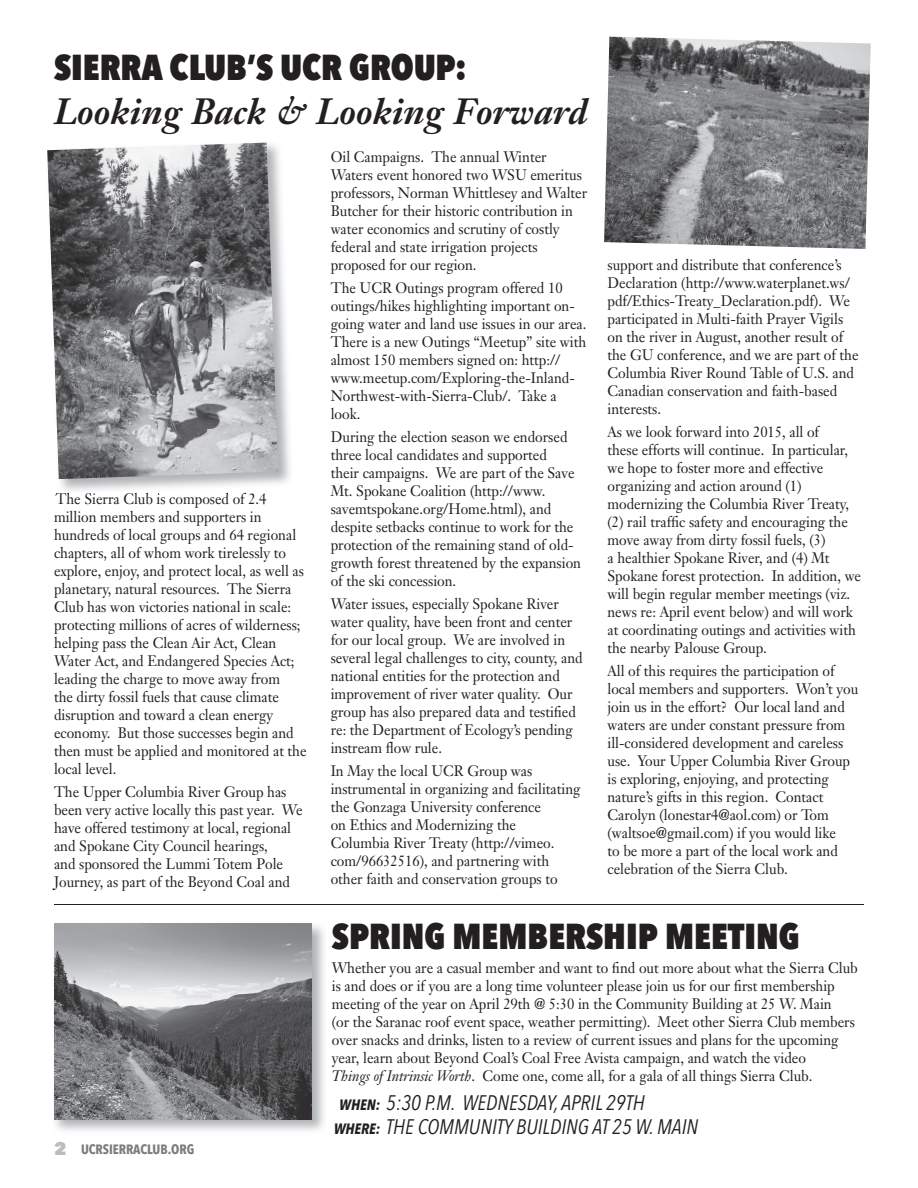
<style>
.page{position:relative;width:918px;height:1188px;background:#fff}
.page>*{position:absolute;margin:0;border:0;box-sizing:border-box;transform-origin:0 0}
.t1{font:800 36px "Avenir Next Condensed";color:#231f20}
.t2{font:italic 700 36px "Janson Text";color:#231f20}
.t3{font:italic 21px/24px "Avenir Next Condensed";color:#231f20}
.t4{font:15px/18px "Janson Text";color:#231f20;scale:.94 1}
.t5{font:700 13.5px "Avenir Next Condensed";letter-spacing:-.005em;color:#7a7c7f}
.s1{font-family:"Avenir Next";font-weight:800;font-size:18px;color:#bcbdc0}
.s2{font-style:italic}
.s3{font-weight:700;font-size:15px}
</style>
<div class="page">
<img style="left:54px;top:925px;width:270px;height:206px">
<img style="left:54px;top:923px;width:258px;height:196px">
<img style="left:604px;top:37px;width:267px;height:212px">
<img style="left:56px;top:493px;width:209px;height:1px">
<img style="left:47px;top:143px;width:231px;height:336px">
<hr style="left:54px;top:904px;width:810px;height:1px;background:#231f20">
<h1 class="t1" style="left:54px;top:44px;width:414px">SIERRA CLUB’S UCR GROUP:</h1>
<h1 class="t2" style="left:54px;top:88px;width:535px">Looking Back &amp; Looking Forward</h1>
<p class="t4" style="left:54px;top:490px;width:270px">The Sierra Club is composed of 2.4 million members and supporters in hundreds of local groups and 64 regional chapters, all of whom work tirelessly to explore, enjoy, and protect local, as well as planetary, natural resources. The Sierra Club has won victories national in scale: protecting millions of acres of wilderness; helping pass the Clean Air Act, Clean Water Act, and Endangered Species Act; leading the charge to move away from<br>the dirty fossil fuels that cause climate disruption and toward a clean energy economy. But those successes begin and then must be applied and monitored at the local level.</p>
<p class="t4" style="left:54px;top:783px;width:266px">The Upper Columbia River Group has been very active locally this past year. We have offered testimony at local, regional and Spokane City Council hearings,<br>and sponsored the Lummi Totem Pole Journey, as part of the Beyond Coal and</p>
<p class="t4" style="left:331px;top:148px;width:274px">Oil Campaigns. The annual Winter Waters event honored two WSU emeritus professors, Norman Whittlesey and Walter Butcher for their historic contribution in water economics and scrutiny of costly federal and state irrigation projects proposed for our region.</p>
<p class="t4" style="left:331px;top:279px;width:274px">The UCR Outings program offered 10 outings/hikes highlighting important on&shy;going water and land use issues in our area.<br>There is a new Outings “Meetup” site with almost 150 members signed on: http:// www.meetup.com/Exploring-the-Inland-Northwest-with-Sierra-Club/. Take a look.</p>
<p class="t4" style="left:331px;top:428px;width:268px">During the election season we endorsed three local candidates and supported<br>their campaigns. We are part of the Save Mt. Spokane Coalition (http://www. savemtspokane.org/Home.html), and despite setbacks continue to work for the protection of the remaining stand of old&shy;growth forest threatened by the expansion of the ski concession.</p>
<p class="t4" style="left:331px;top:595px;width:270px">Water issues, especially Spokane River water quality, have been front and center for our local group. We are involved in several legal challenges to city, county, and national entities for the protection and improvement of river water quality. Our group has also prepared data and testified re: the Department of Ecology’s pending instream flow rule.</p>
<p class="t4" style="left:331px;top:762px;width:267px">In May the local UCR Group was instrumental in organizing and facilitating the Gonzaga University conference<br>on Ethics and Modernizing the<br>Columbia River Treaty (http://vimeo. com/96632516), and partnering with other faith and conservation groups to</p>
<p class="t4" style="left:608px;top:256px;width:269px">support and distribute that conference’s Declaration (http://www.waterplanet.ws/ pdf/Ethics-Treaty_Declaration.pdf). We participated in Multi-faith Prayer Vigils on the river in August, another result of the GU conference, and we are part of the Columbia River Round Table of U.S. and Canadian conservation and faith-based interests.</p>
<p class="t4" style="left:608px;top:423px;width:271px">As we look forward into 2015, all of<br>these efforts will continue. In particular, we hope to foster more and effective organizing and action around (1) modernizing the Columbia River Treaty, (2) rail traffic safety and encouraging the move away from dirty fossil fuels, (3)<br>a healthier Spokane River, and (4) Mt Spokane forest protection. In addition, we will begin regular member meetings (viz. news re: April event below) and will work at coordinating outings and activities with the nearby Palouse Group.</p>
<p class="t4" style="left:608px;top:662px;width:268px">All of this requires the participation of local members and supporters. Won’t you join us in the effort? Our local land and waters are under constant pressure from ill-considered development and careless use. Your Upper Columbia River Group is exploring, enjoying, and protecting nature’s gifts in this region. Contact Carolyn (lonestar4@aol.com) or Tom (waltsoe@gmail.com) if you would like<br>to be more a part of the local work and celebration of the Sierra Club.</p>
<p class="t5" style="left:54px;top:1141px;width:142px"><span class="s1">2</span> UCRSIERRACLUB.ORG</p>
<h1 class="t1" style="left:332px;top:913px;width:469px">SPRING MEMBERSHIP MEETING</h1>
<p class="t4" style="left:332px;top:959px;width:561px">Whether you are a casual member and want to find out more about what the Sierra Club is and does or if you are a long time volunteer please join us for our first membership meeting of the year on April 29th @ 5:30 in the Community Building at 25 W. Main<br>(or the Saranac roof event space, weather permitting). Meet other Sierra Club members over snacks and drinks, listen to a review of current issues and plans for the upcoming year, learn about Beyond Coal’s Coal Free Avista campaign, and watch the video<br><span class="s2">Things of Intrinsic Worth</span>. Come one, come all, for a gala of all things Sierra Club.</p>
<h2 class="t3" style="left:334px;top:1091px;width:366px"><span class="s3">WHEN:</span> 5:30 P.M. WEDNESDAY, APRIL 29TH<br><span class="s3">WHERE:</span> THE COMMUNITY BUILDING AT 25 W. MAIN</h2>
</div>
